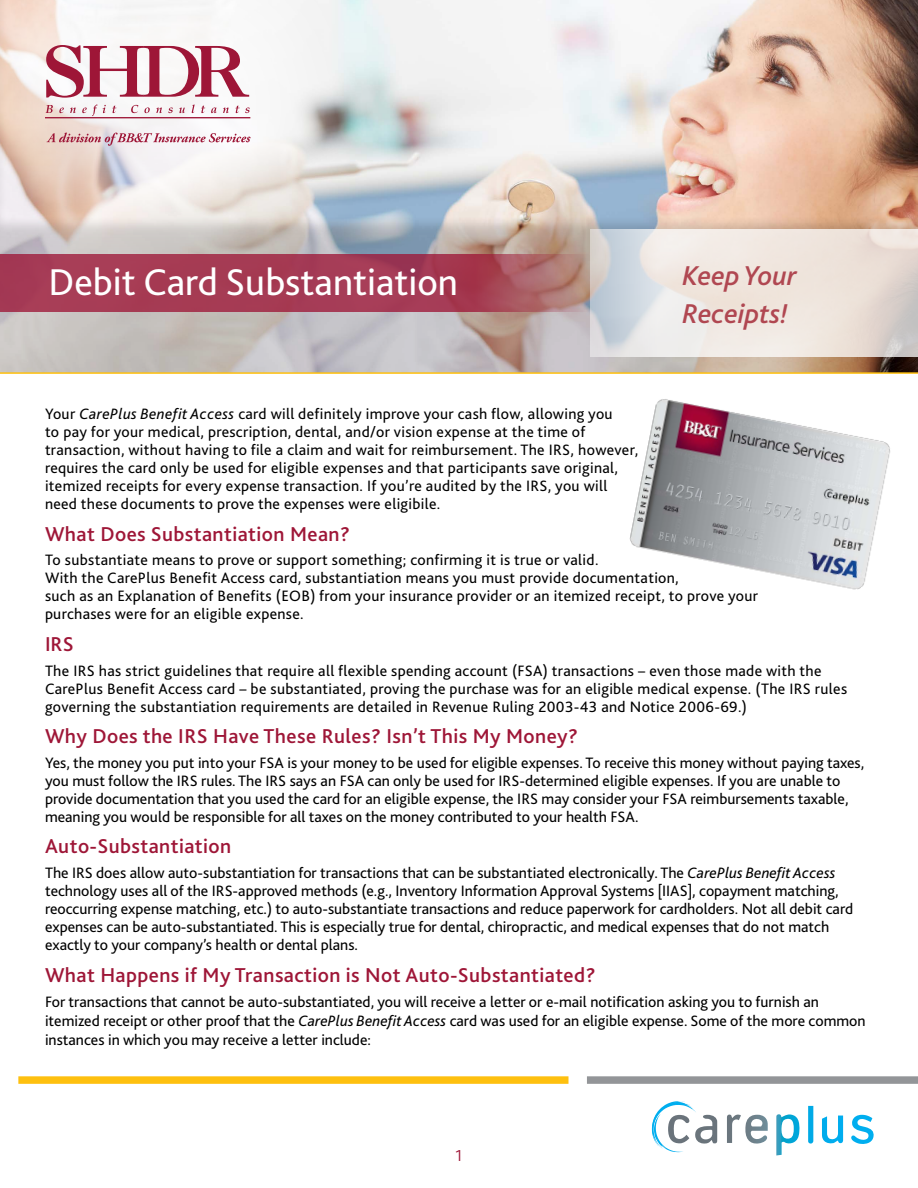
<style>
.page{position:relative;width:918px;height:1188px;background:#fff}
.page>*{position:absolute;margin:0;border:0;box-sizing:border-box;transform-origin:0 0}
.t1{font:39px "Bliss 2";color:#fff}
.t2{font:italic 500 28.5px/37.5px "Bliss 2";color:#b04751}
.t3{font:500 21px "Bliss 2";letter-spacing:.02em;color:#9e1637}
.t4{font:300 16.5px "Bliss 2";color:#9e1637}
.t5{font:15.75px/18px "Bliss 2";color:#000}
.t6{font:15.75px/18px "Bliss 2";letter-spacing:.02em;color:#000}
.s1{font-style:italic}
</style>
<div class="page">
<div style="left:0;top:0;width:918px;height:375px;background:#000;opacity:.16"></div>
<hr style="left:0;top:372px;width:918px;height:2px;background:#fec00f">
<svg style="left:652px;top:1101px;width:222px;height:55px"></svg>
<div style="left:0;top:0;width:384px;height:279px;background:#fff;opacity:.71"></div>
<svg style="left:46px;top:45px;width:203px;height:53px"></svg>
<svg style="left:46px;top:105px;width:7px;height:8px"></svg>
<svg style="left:59px;top:107px;width:5px;height:6px"></svg>
<svg style="left:70px;top:107px;width:6px;height:6px"></svg>
<svg style="left:82px;top:104px;width:24px;height:12px"></svg>
<svg style="left:112px;top:106px;width:4px;height:7px"></svg>
<svg style="left:131px;top:105px;width:7px;height:8px"></svg>
<svg style="left:144px;top:107px;width:6px;height:6px"></svg>
<svg style="left:156px;top:107px;width:6px;height:6px"></svg>
<svg style="left:168px;top:107px;width:5px;height:6px"></svg>
<svg style="left:179px;top:107px;width:6px;height:6px"></svg>
<svg style="left:192px;top:104px;width:3px;height:9px"></svg>
<svg style="left:201px;top:106px;width:4px;height:7px"></svg>
<svg style="left:211px;top:107px;width:6px;height:6px"></svg>
<svg style="left:223px;top:107px;width:6px;height:6px"></svg>
<svg style="left:235px;top:106px;width:15px;height:7px"></svg>
<hr style="left:45px;top:117px;width:205px;height:1px;background:#9e1637">
<svg style="left:47px;top:133px;width:204px;height:13px"></svg>
<div style="left:18px;top:1076px;width:551px;height:8px;background:#fec00f"></div>
<div style="left:587px;top:1076px;width:331px;height:8px;background:#939598"></div>
<img style="left:629px;top:399px;width:261px;height:191px">
<svg style="left:0;top:255px;width:591px;height:57px;background:#a64358"></svg>
<svg style="left:591px;top:229px;width:327px;height:127px;background:#e6e1dd"></svg>
<h1 class="t1" style="left:49px;top:258px;width:411px">Debit Card Substantiation</h1>
<h2 class="t2" style="left:683px;top:256px;width:116px">Keep Your<br>Receipts!</h2>
<p class="t6" style="left:45px;top:405px;width:595px">Your <span class="s1">CarePlus Benefit Access</span> card will definitely improve your cash flow, allowing you<br>to pay for your medical, prescription, dental, and/or vision expense at the time of transaction, without having to file a claim and wait for reimbursement. The IRS, however, requires the card only be used for eligible expenses and that participants save original, itemized receipts for every expense transaction. If you’re audited by the IRS, you will need these documents to prove the expenses were eligibile.</p>
<h3 class="t3" style="left:45px;top:521px;width:306px">What Does Substantiation Mean?</h3>
<p class="t6" style="left:45px;top:551px;width:715px">To substantiate means to prove or support something; confirming it is true or valid.<br>With the CarePlus Benefit Access card, substantiation means you must provide documentation,<br>such as an Explanation of Benefits (EOB) from your insurance provider or an itemized receipt, to prove your purchases were for an eligible expense.</p>
<h3 class="t3" style="left:45px;top:631px;width:30px">IRS</h3>
<p class="t6" style="left:45px;top:661px;width:804px">The IRS has strict guidelines that require all flexible spending account (FSA) transactions – even those made with the<br>CarePlus Benefit Access card – be substantiated, proving the purchase was for an eligible medical expense. (The IRS rules governing the substantiation requirements are detailed in Revenue Ruling 2003-43 and Notice 2006-69.)</p>
<h3 class="t3" style="left:45px;top:723px;width:535px">Why Does the IRS Have These Rules? Isn’t This My Money?</h3>
<p class="t5" style="left:45px;top:753px;width:821px">Yes, the money you put into your FSA is your money to be used for eligible expenses. To receive this money without paying taxes, you must follow the IRS rules. The IRS says an FSA can only be used for IRS-determined eligible expenses. If you are unable to provide documentation that you used the card for an eligible expense, the IRS may consider your FSA reimbursements taxable, meaning you would be responsible for all taxes on the money contributed to your health FSA.</p>
<h3 class="t3" style="left:45px;top:833px;width:188px">Auto-Substantiation</h3>
<p class="t5" style="left:45px;top:864px;width:810px">The IRS does allow auto-substantiation for transactions that can be substantiated electronically. The <span class="s1">CarePlus Benefit Access </span>technology uses all of the IRS-approved methods (e.g., Inventory Information Approval Systems [IIAS], copayment matching, reoccurring expense matching, etc.) to auto-substantiate transactions and reduce paperwork for cardholders. Not all debit card expenses can be auto-substantiated. This is especially true for dental, chiropractic, and medical expenses that do not match exactly to your company’s health or dental plans.</p>
<h3 class="t3" style="left:45px;top:962px;width:552px">What Happens if My Transaction is Not Auto-Substantiated?</h3>
<p class="t5" style="left:45px;top:992px;width:822px;line-height:18.8px">For transactions that cannot be auto-substantiated, you will receive a letter or e-mail notification asking you to furnish an itemized receipt or other proof that the <span class="s1">CarePlus Benefit Access</span> card was used for an eligible expense. Some of the more common instances in which you may receive a letter include:</p>
<p class="t4" style="left:456px;top:1145px;width:8px">1</p>
</div>
